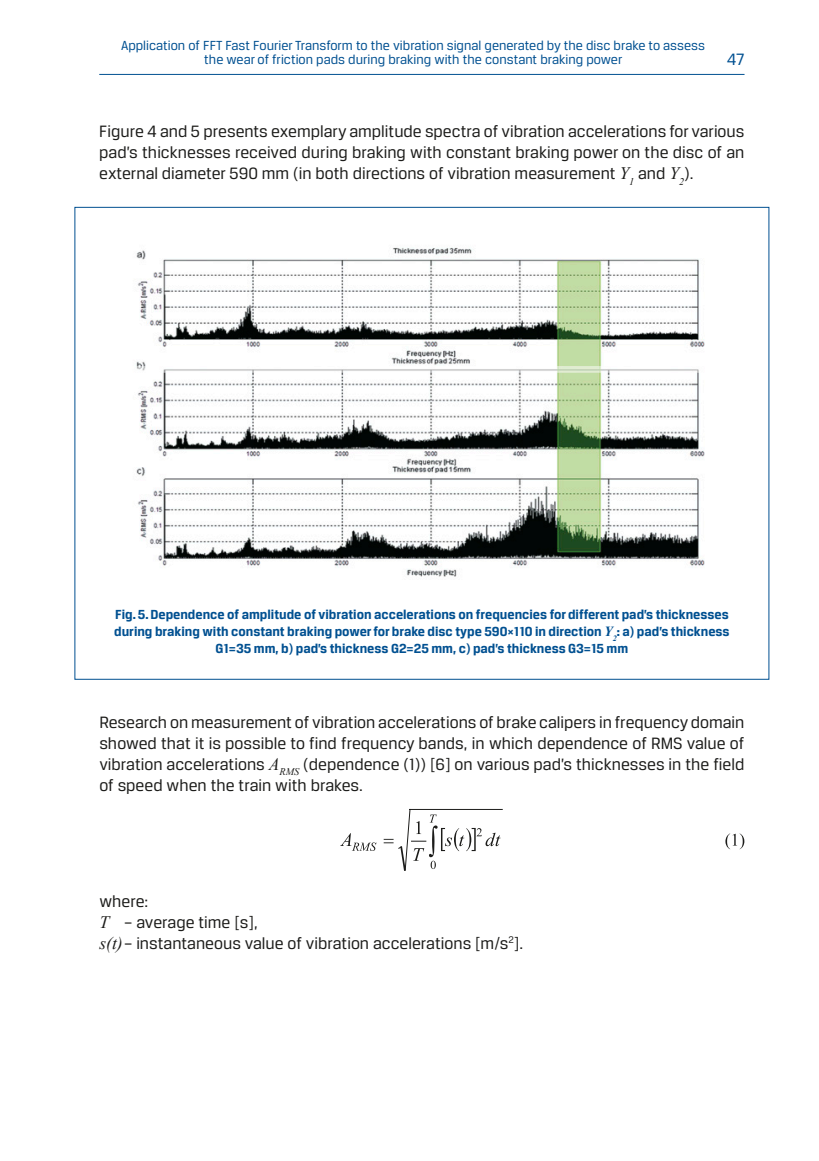
<style>
.page{position:relative;width:819px;height:1161px;background:#fff}
.page>*{position:absolute;margin:0;border:0;box-sizing:border-box;transform-origin:0 0}
.podstawowy_ang{font:17.5px/21px "Breuer Text";color:#1c1c1a;text-align:justify}
.t1{font:17.5px "Breuer Text";color:#005091}
.podst_ang{font:700 14px/16.8px "Breuer Text";color:#005091;text-align:center}
.t2{font:14px/14px "Breuer Text";color:#005091;text-align:center}
.s1{font-family:"Times New Roman";font-style:italic}
</style>
<div class="page">
<hr style="left:99px;top:74px;width:645px;height:1px;background:#005091">
<img style="left:136px;top:247px;width:569px;height:330px">
<svg style="left:340px;top:833px;width:36px;height:18px"></svg>
<svg style="left:383px;top:808px;width:120px;height:63px"></svg>
<svg style="left:725px;top:833px;width:19px;height:16px"></svg>
<p class="t2" style="left:121px;top:38px;width:585px">Application of FFT Fast Fourier Transform to the vibration signal generated by the disc brake to assess the wear of friction pads during braking with the constant braking power</p>
<p class="t1" style="left:726px;top:50px;width:19px">47</p>
<p class="podstawowy_ang" style="left:99px;top:121px;width:646px">Figure 4 and 5 presents exemplary amplitude spectra of vibration accelerations for various pad’s thicknesses received during braking with constant braking power on the disc of an external diameter 590 mm (in both directions of vibration measurement <span class="s1">Y</span><sub>1</sub> and <span class="s1">Y</span><sub>2</sub>).</p>
<p class="podst_ang" style="left:114px;top:606px;width:617px">Fig. 5. Dependence of amplitude of vibration accelerations on frequencies for different pad’s thicknesses during braking with constant braking power for brake disc type 590×110 in direction <span class="s1">Y</span><sub>2</sub>: a) pad’s thickness<br>G1=35 mm, b) pad’s thickness G2=25 mm, c) pad’s thickness G3=15 mm</p>
<p class="podstawowy_ang" style="left:99px;top:711px;width:646px">Research on measurement of vibration accelerations of brake calipers in frequency domain showed that it is possible to find frequency bands, in which dependence of RMS value of vibration accelerations <span class="s1">A</span><sub>RMS</sub> (dependence (1)) [6] on various pad’s thicknesses in the field of speed when the train with brakes.</p>
<p class="podstawowy_ang" style="left:99px;top:890px;width:51px">where:</p>
<p class="podstawowy_ang" style="left:99px;top:911px;width:160px"><span class="s1">T</span> – average time [s],</p>
<p class="podstawowy_ang" style="left:99px;top:932px;width:425px"><span class="s1">s(t)</span>– instantaneous value of vibration accelerations [m/s<sup>2</sup>].</p>
</div>
